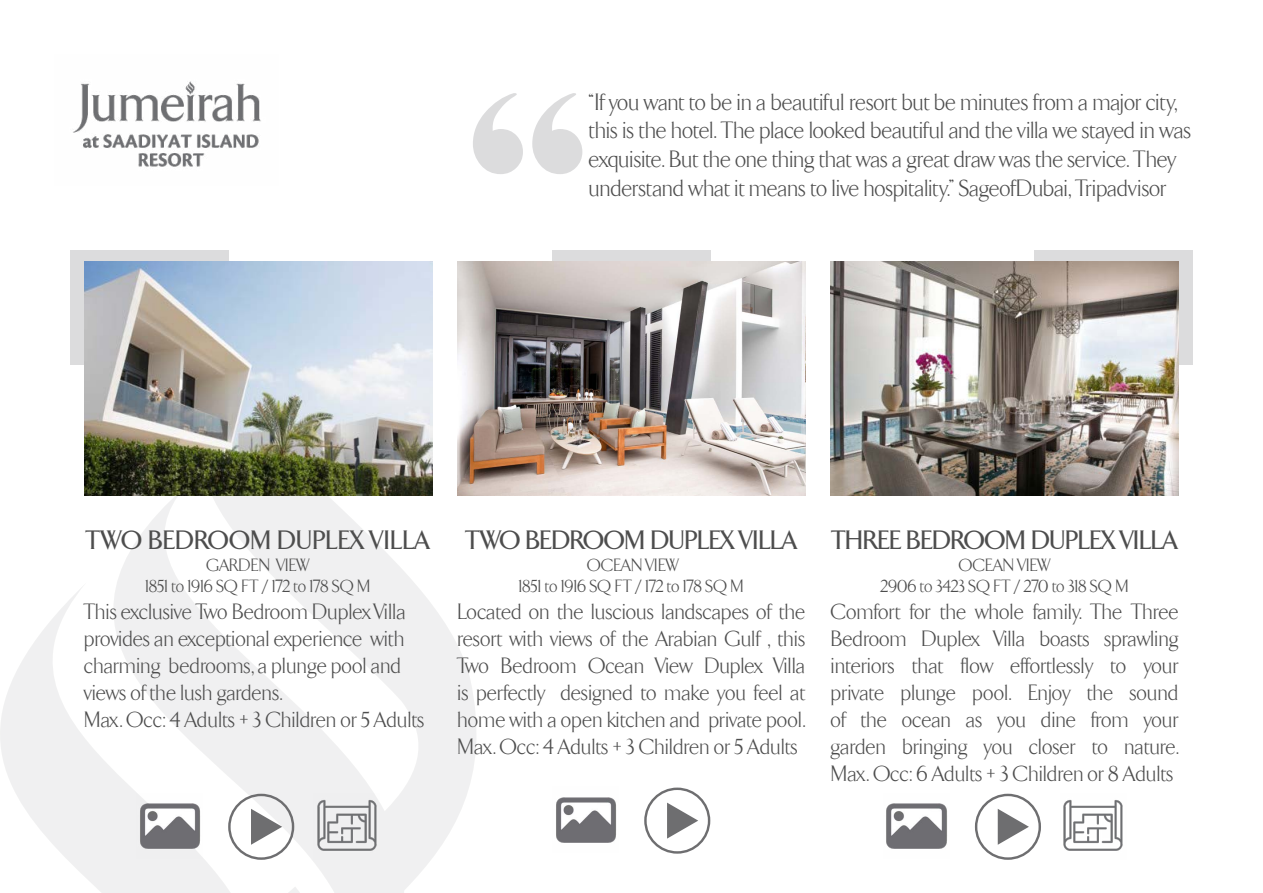
<style>
.page{position:relative;width:1263px;height:893px;background:#fff}
.page>*{position:absolute;margin:0;border:0;box-sizing:border-box;transform-origin:0 0}
.t1{font:500 27px "TF Arrow";letter-spacing:-.02em;color:#4d4d4d}
.t2{font:500 27px "TF Arrow";color:#4d4d4d}
.t3{font:300 24px/28.8px "TF Arrow";letter-spacing:-.01em;color:#4d4d4d}
.t4{font:300 22.5px/27px "TF Arrow";color:#4d4d4d;text-align:justify}
.t5{font:300 18px/21.6px "TF Arrow";color:#4d4d4d;text-align:center}
</style>
<div class="page">
<svg style="left:0;top:671px;width:17px;height:124px;fill:#f0f0f1"></svg>
<svg style="left:17px;top:365px;width:475px;height:528px"></svg>
<svg style="left:473px;top:93px;width:109px;height:81px"></svg>
<img style="left:73px;top:81px;width:188px;height:86px">
<div style="left:70px;top:251px;width:159px;height:114px;background:#dcdcdd"></div>
<div style="left:1034px;top:251px;width:159px;height:114px;background:#dcdcdd"></div>
<img style="left:84px;top:261px;width:348px;height:234px">
<div style="left:552px;top:251px;width:159px;height:114px;background:#dcdcdd"></div>
<img style="left:458px;top:261px;width:347px;height:234px">
<svg style="left:228px;top:794px;width:66px;height:66px"></svg>
<img style="left:137px;top:793px;width:66px;height:66px">
<svg style="left:644px;top:788px;width:66px;height:66px"></svg>
<img style="left:556px;top:797px;width:61px;height:46px">
<img style="left:313px;top:794px;width:67px;height:65px">
<svg style="left:975px;top:794px;width:66px;height:66px"></svg>
<img style="left:886px;top:803px;width:61px;height:46px">
<img style="left:1063px;top:799px;width:60px;height:52px">
<img style="left:831px;top:261px;width:348px;height:234px">
<p class="t3" style="left:589px;top:88px;width:604px">“If you want to be in a beautiful resort but be minutes from a major city, this is the hotel. The place looked beautiful and the villa we stayed in was exquisite. But the one thing that was a great draw was the service. They understand what it means to live hospitality.” SageofDubai, Tripadvisor</p>
<p class="t2" style="left:86px;top:526px;width:345px">TWO BEDROOM DUPLEX VILLA</p>
<p class="t5" style="left:145px;top:554px;width:227px">GARDEN VIEW<br>1851 to 1916 SQ FT / 172 to 178 SQ M</p>
<p class="t4" style="left:84px;top:599px;width:342px;text-align:left">This exclusive Two Bedroom Duplex Villa provides an exceptional experience with charming bedrooms, a plunge pool and views of the lush gardens.<br>Max. Occ: 4 Adults + 3 Children or 5 Adults</p>
<p class="t1" style="left:466px;top:526px;width:333px">TWO BEDROOM DUPLEX VILLA</p>
<p class="t5" style="left:519px;top:554px;width:227px">OCEAN VIEW<br>1851 to 1916 SQ FT / 172 to 178 SQ M</p>
<p class="t4" style="left:458px;top:599px;width:349px">Located on the luscious landscapes of the resort with views of the Arabian Gulf , this Two Bedroom Ocean View Duplex Villa is perfectly designed to make you feel at home with a open kitchen and private pool.<br>Max. Occ: 4 Adults + 3 Children or 5 Adults</p>
<p class="t1" style="left:832px;top:526px;width:348px">THREE BEDROOM DUPLEX VILLA</p>
<p class="t5" style="left:881px;top:554px;width:250px">OCEAN VIEW<br>2906 to 3423 SQ FT / 270 to 318 SQ M</p>
<p class="t4" style="left:831px;top:599px;width:349px">Comfort for the whole family. The Three Bedroom Duplex Villa boasts sprawling interiors that flow effortlessly to your private plunge pool. Enjoy the sound of the ocean as you dine from your garden bringing you closer to nature.<br>Max. Occ: 6 Adults + 3 Children or 8 Adults</p>
</div>
